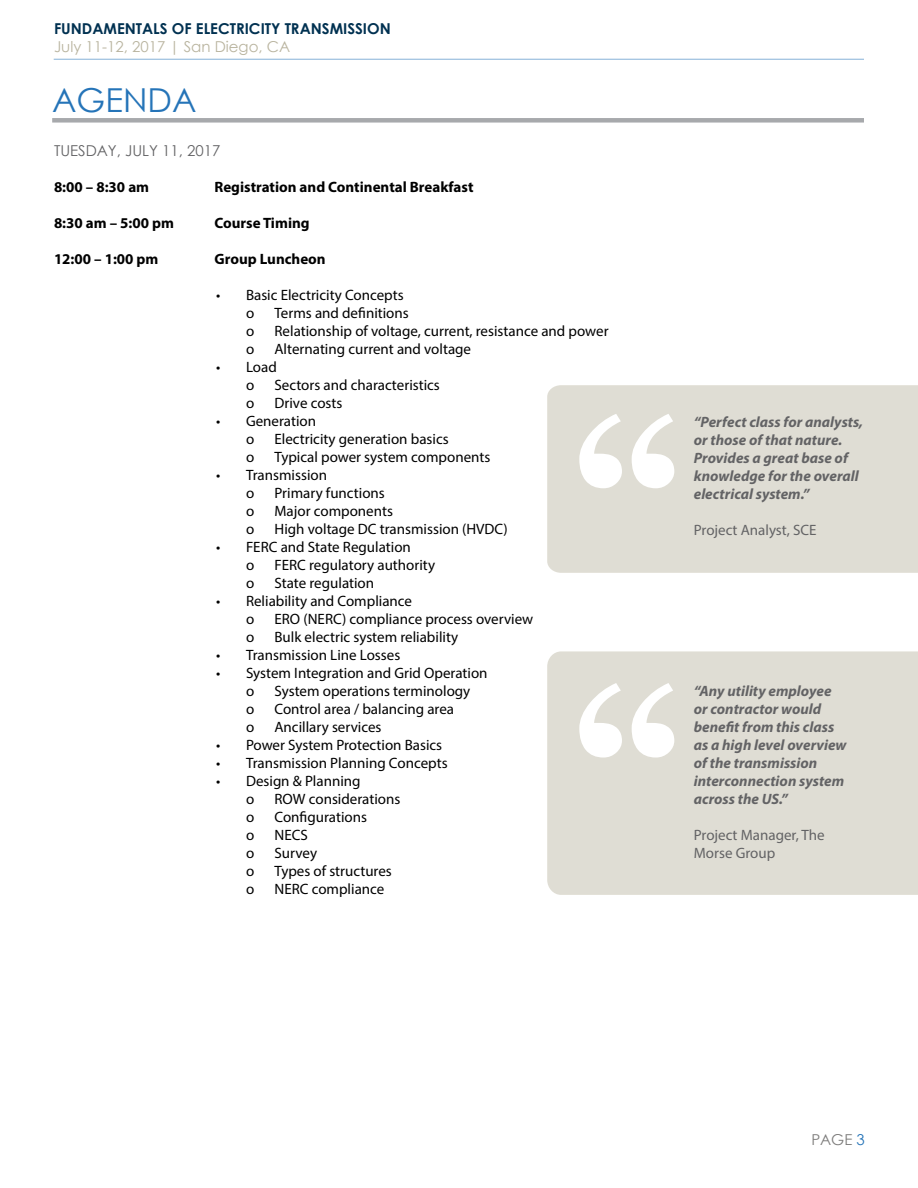
<style>
.page{position:relative;width:918px;height:1188px;background:#fff}
.page>*{position:absolute;margin:0;border:0;box-sizing:border-box;transform-origin:0 0}
.t1{font:33px "Century Gothic";color:#2574b8}
.t2{font:15px/18px "Myriad Pro";color:#000}
.t3{font:italic 700 15px/18px "Myriad Pro";color:#636365}
.t4{font:700 15px "Myriad Pro";color:#000}
.t5{font:15px/18px "Myriad Pro";color:#636365}
.t6{font:700 15px "Century Gothic";color:#003151}
.t7{font:15px "Century Gothic";color:#b9b49f}
.t8{font:15px "Century Gothic";color:#636365}
.t9{font:15px "Century Gothic";color:#7d7c7b}
.s1{color:#2574b8}
</style>
<div class="page">
<hr style="left:54px;top:59px;width:810px;height:1px;background:#2574b8">
<div style="left:52px;top:118px;width:812px;height:5px;background:#a7a9ac"></div>
<div style="left:547px;top:385px;width:371px;height:188px;background:#dfddd4"></div>
<svg style="left:579px;top:414px;width:95px;height:74px"></svg>
<div style="left:547px;top:651px;width:371px;height:244px;background:#dfddd4"></div>
<svg style="left:579px;top:683px;width:95px;height:75px"></svg>
<p class="t6" style="left:54px;top:17px;width:338px">FUNDAMENTALS OF ELECTRICITY TRANSMISSION</p>
<p class="t7" style="left:54px;top:36px;width:238px">July 11-12, 2017 | San Diego, CA</p>
<h1 class="t1" style="left:52px;top:77px;width:146px">AGENDA</h1>
<p class="t8" style="left:54px;top:140px;width:168px">TUESDAY, JULY 11, 2017</p>
<p class="t4" style="left:54px;top:178px;width:97px">8:00 – 8:30 am</p>
<p class="t4" style="left:214px;top:178px;width:261px">Registration and Continental Breakfast</p>
<p class="t4" style="left:54px;top:214px;width:122px">8:30 am – 5:00 pm</p>
<p class="t4" style="left:214px;top:214px;width:97px">Course Timing</p>
<p class="t4" style="left:54px;top:250px;width:106px">12:00 – 1:00 pm</p>
<p class="t4" style="left:214px;top:250px;width:113px">Group Luncheon</p>
<p class="t2" style="left:246px;top:286px;width:159px;text-indent:-30px">• Basic Electricity Concepts o</p>
<p class="t2" style="left:274px;top:304px;width:136px">Terms and definitions</p>
<p class="t2" style="left:246px;top:322px;width:10px">o</p>
<p class="t2" style="left:274px;top:322px;width:336px">Relationship of voltage, current, resistance and power</p>
<p class="t2" style="left:246px;top:340px;width:10px">o</p>
<p class="t2" style="left:274px;top:340px;width:198px">Alternating current and voltage</p>
<p class="t2" style="left:216px;top:358px;width:62px;text-align:center">• Load o</p>
<p class="t2" style="left:274px;top:376px;width:167px">Sectors and characteristics</p>
<p class="t2" style="left:246px;top:394px;width:10px">o</p>
<p class="t2" style="left:274px;top:394px;width:69px">Drive costs</p>
<p class="t2" style="left:246px;top:412px;width:72px;text-indent:-30px">• Generation o</p>
<p class="t2" style="left:274px;top:430px;width:176px">Electricity generation basics</p>
<p class="t2" style="left:246px;top:448px;width:10px">o</p>
<p class="t2" style="left:274px;top:448px;width:217px">Typical power system components</p>
<p class="t2" style="left:246px;top:466px;width:83px;text-indent:-30px">• Transmission o</p>
<p class="t2" style="left:274px;top:484px;width:112px">Primary functions</p>
<p class="t2" style="left:246px;top:502px;width:10px">o</p>
<p class="t2" style="left:274px;top:502px;width:120px">Major components</p>
<p class="t2" style="left:246px;top:520px;width:10px">o</p>
<p class="t2" style="left:274px;top:520px;width:235px">High voltage DC transmission (HVDC)</p>
<p class="t2" style="left:246px;top:538px;width:166px;text-indent:-30px">• FERC and State Regulation o</p>
<p class="t2" style="left:274px;top:556px;width:162px">FERC regulatory authority</p>
<p class="t2" style="left:246px;top:574px;width:10px">o</p>
<p class="t2" style="left:274px;top:574px;width:101px">State regulation</p>
<p class="t2" style="left:246px;top:592px;width:168px;text-indent:-30px">• Reliability and Compliance o</p>
<p class="t2" style="left:274px;top:610px;width:260px">ERO (NERC) compliance process overview</p>
<p class="t2" style="left:246px;top:628px;width:10px">o</p>
<p class="t2" style="left:274px;top:628px;width:185px">Bulk electric system reliability</p>
<p class="t2" style="left:216px;top:646px;width:186px">• Transmission Line Losses</p>
<p class="t2" style="left:246px;top:664px;width:243px;text-indent:-30px">• System Integration and Grid Operation o</p>
<p class="t2" style="left:274px;top:682px;width:197px">System operations terminology</p>
<p class="t2" style="left:246px;top:700px;width:10px">o</p>
<p class="t2" style="left:274px;top:700px;width:181px">Control area / balancing area</p>
<p class="t2" style="left:246px;top:718px;width:10px">o</p>
<p class="t2" style="left:274px;top:718px;width:109px">Ancillary services</p>
<p class="t2" style="left:216px;top:736px;width:228px">• Power System Protection Basics</p>
<p class="t2" style="left:216px;top:754px;width:233px">• Transmission Planning Concepts</p>
<p class="t2" style="left:246px;top:772px;width:116px;text-indent:-30px">• Design &amp; Planning o</p>
<p class="t2" style="left:274px;top:790px;width:127px">ROW considerations</p>
<p class="t2" style="left:246px;top:808px;width:10px">o</p>
<p class="t2" style="left:274px;top:808px;width:94px">Configurations</p>
<p class="t2" style="left:246px;top:826px;width:10px">o</p>
<p class="t2" style="left:274px;top:826px;width:35px">NECS</p>
<p class="t2" style="left:246px;top:844px;width:10px">o</p>
<p class="t2" style="left:274px;top:844px;width:44px">Survey</p>
<p class="t2" style="left:246px;top:862px;width:10px">o</p>
<p class="t2" style="left:274px;top:862px;width:119px">Types of structures</p>
<p class="t2" style="left:246px;top:880px;width:10px">o</p>
<p class="t2" style="left:274px;top:880px;width:111px">NERC compliance</p>
<p class="t3" style="left:694px;top:412px;width:171px">“Perfect class for analysts, or those of that nature.<br>Provides a great base of knowledge for the overall electrical system.”</p>
<p class="t5" style="left:694px;top:520px;width:124px">Project Analyst, SCE</p>
<p class="t3" style="left:694px;top:681px;width:154px">“Any utility employee or contractor would benefit from this class as a high level overview of the transmission interconnection system across the US.”</p>
<p class="t5" style="left:694px;top:826px;width:132px">Project Manager, The<br>Morse Group</p>
<p class="t9" style="left:811px;top:1129px;width:55px">PAGE <span class="s1">3</span></p>
</div>
